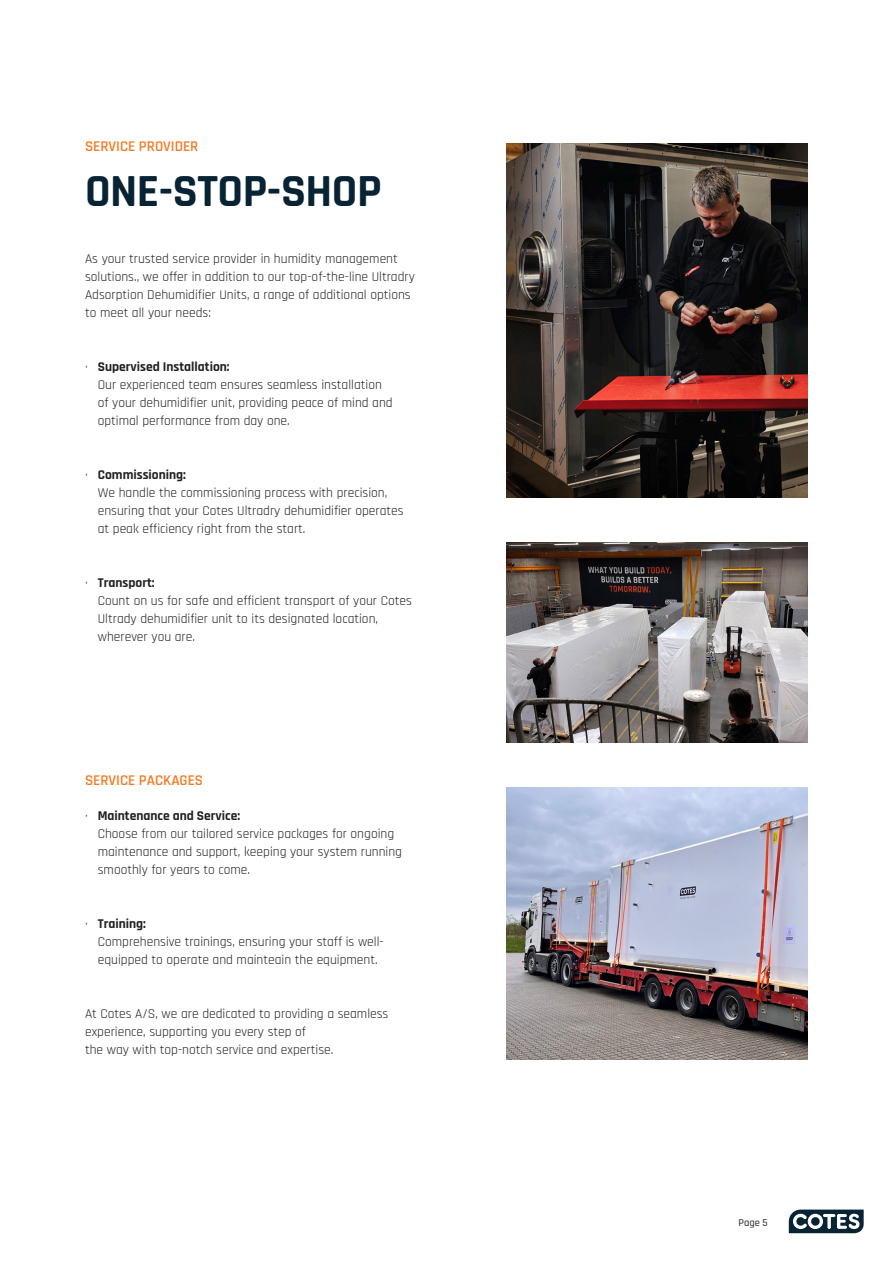
<style>
.page{position:relative;width:893px;height:1263px;background:#fff}
.page>*{position:absolute;margin:0;border:0;box-sizing:border-box;transform-origin:0 0}
.t1{font:700 46.5px "Rajdhani";letter-spacing:-.01em;color:#082333}
.t2{font:600 15px "Rajdhani";color:#f47921}
.t3{font:13.5px/18px "Rajdhani";color:#231f20}
.t4{font:500 10.5px "Rajdhani";color:#231f20}
.s1{font-weight:700}
</style>
<div class="page">
<img style="left:506px;top:144px;width:302px;height:353px">
<img style="left:506px;top:787px;width:302px;height:272px">
<img style="left:506px;top:542px;width:302px;height:200px">
<svg style="left:789px;top:1209px;width:75px;height:24px"></svg>
<p class="t2" style="left:85px;top:137px;width:115px">SERVICE PROVIDER</p>
<p class="t1" style="left:85px;top:163px;width:298px">ONE-STOP-SHOP</p>
<p class="t3" style="left:85px;top:250px;width:331px">As your trusted service provider in humidity management solutions., we offer in addition to our top-of-the-line Ultradry Adsorption Dehumidifier Units, a range of additional options to meet all your needs:</p>
<p class="t3" style="left:98px;top:358px;width:296px;text-indent:-13px">· <span class="s1">Supervised Installation:<br></span>Our experienced team ensures seamless installation of your dehumidifier unit, providing peace of mind and optimal performance from day one.</p>
<p class="t3" style="left:98px;top:466px;width:307px;text-indent:-13px">· <span class="s1">Commissioning:<br></span>We handle the commissioning process with precision, ensuring that your Cotes Ultradry dehumidifier operates at peak efficiency right from the start.</p>
<p class="t3" style="left:98px;top:574px;width:316px;text-indent:-13px">· <span class="s1">Transport:<br></span>Count on us for safe and efficient transport of your Cotes Ultrady dehumidifier unit to its designated location, wherever you are.</p>
<p class="t2" style="left:85px;top:772px;width:120px">SERVICE PACKAGES</p>
<p class="t3" style="left:98px;top:807px;width:306px;text-indent:-13px">· <span class="s1">Maintenance and Service:<br></span>Choose from our tailored service packages for ongoing maintenance and support, keeping your system running smoothly for years to come.</p>
<p class="t3" style="left:98px;top:915px;width:287px;text-indent:-13px">· <span class="s1">Training:<br></span>Comprehensive trainings, ensuring your staff is well&shy;equipped to operate and mainteain the equipment.</p>
<p class="t3" style="left:85px;top:1005px;width:305px">At Cotes A/S, we are dedicated to providing a seamless experience, supporting you every step of</p>
<p class="t3" style="left:85px;top:1041px;width:250px">the way with top-notch service and expertise.</p>
<p class="t4" style="left:738px;top:1217px;width:31px">Page 5</p>
</div>
